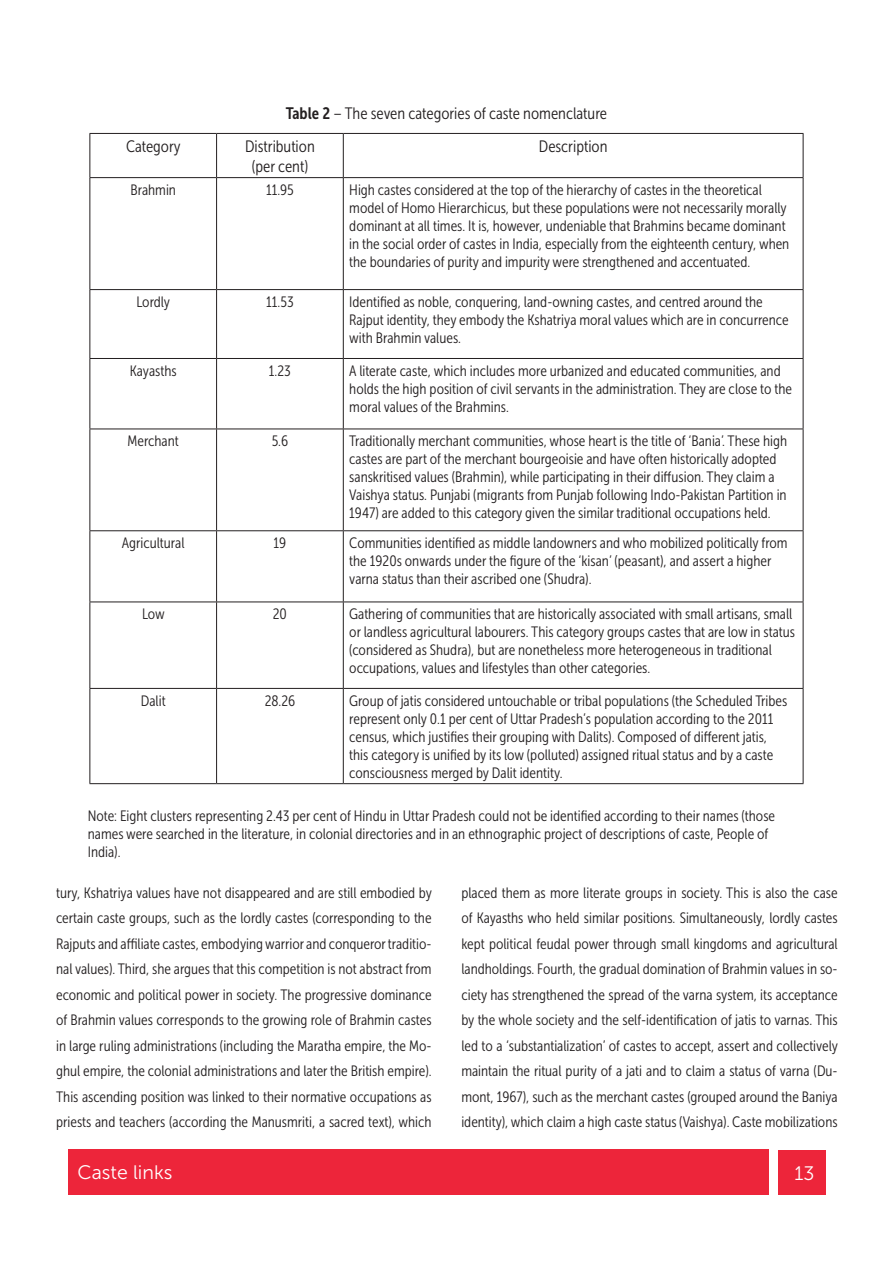
<style>
.page{position:relative;width:893px;height:1263px;background:#fff}
.page>*{position:absolute;margin:0;border:0;box-sizing:border-box;transform-origin:0 0}
.t1{font:19.5px "Museo Sans 300";color:#fff}
.t2{font:16.5px/19.8px "Museo Sans Cond 300";color:#231f20;text-align:center}
.t3{font:15px/18px "Museo Sans Cond 300";color:#231f20}
.s1{font-family:"Museo Sans Cond 700"}
</style>
<div class="page">
<div style="left:68px;top:1149px;width:700px;height:46px;background:#ed253a"></div>
<div style="left:779px;top:1150px;width:47px;height:45px;background:#ed253a"></div>
<hr style="left:89px;top:177px;width:128px;height:1px;background:#231f20">
<hr style="left:217px;top:177px;width:126px;height:1px;background:#231f20">
<hr style="left:343px;top:177px;width:460px;height:1px;background:#231f20">
<hr style="left:89px;top:688px;width:128px;height:1px;background:#231f20">
<hr style="left:217px;top:688px;width:126px;height:1px;background:#231f20">
<hr style="left:343px;top:688px;width:460px;height:1px;background:#231f20">
<hr style="left:89px;top:133px;width:128px;height:1px;background:#231f20">
<hr style="left:89px;top:134px;width:1px;height:43px;background:#231f20">
<hr style="left:89px;top:178px;width:1px;height:111px;background:#231f20">
<hr style="left:89px;top:429px;width:1px;height:101px;background:#231f20">
<hr style="left:89px;top:602px;width:1px;height:86px;background:#231f20">
<hr style="left:89px;top:689px;width:1px;height:94px;background:#231f20">
<hr style="left:89px;top:783px;width:128px;height:1px;background:#231f20">
<hr style="left:217px;top:133px;width:126px;height:1px;background:#231f20">
<hr style="left:216px;top:134px;width:1px;height:43px;background:#231f20">
<hr style="left:216px;top:178px;width:1px;height:111px;background:#231f20">
<hr style="left:216px;top:290px;width:1px;height:68px;background:#231f20">
<hr style="left:216px;top:359px;width:1px;height:70px;background:#231f20">
<hr style="left:216px;top:429px;width:1px;height:101px;background:#231f20">
<hr style="left:216px;top:531px;width:1px;height:70px;background:#231f20">
<hr style="left:216px;top:602px;width:1px;height:86px;background:#231f20">
<hr style="left:216px;top:689px;width:1px;height:94px;background:#231f20">
<hr style="left:217px;top:783px;width:126px;height:1px;background:#231f20">
<hr style="left:343px;top:133px;width:460px;height:1px;background:#231f20">
<hr style="left:343px;top:134px;width:1px;height:43px;background:#231f20">
<hr style="left:803px;top:134px;width:1px;height:43px;background:#231f20">
<hr style="left:343px;top:178px;width:1px;height:111px;background:#231f20">
<hr style="left:803px;top:178px;width:1px;height:111px;background:#231f20">
<hr style="left:343px;top:290px;width:1px;height:68px;background:#231f20">
<hr style="left:343px;top:359px;width:1px;height:70px;background:#231f20">
<hr style="left:343px;top:429px;width:1px;height:101px;background:#231f20">
<hr style="left:803px;top:429px;width:1px;height:101px;background:#231f20">
<hr style="left:343px;top:531px;width:1px;height:70px;background:#231f20">
<hr style="left:343px;top:602px;width:1px;height:86px;background:#231f20">
<hr style="left:803px;top:602px;width:1px;height:86px;background:#231f20">
<hr style="left:343px;top:689px;width:1px;height:94px;background:#231f20">
<hr style="left:803px;top:689px;width:1px;height:94px;background:#231f20">
<hr style="left:343px;top:783px;width:460px;height:1px;background:#231f20">
<hr style="left:89px;top:289px;width:128px;height:1px;background:#231f20">
<hr style="left:89px;top:290px;width:1px;height:68px;background:#231f20">
<hr style="left:217px;top:289px;width:126px;height:1px;background:#231f20">
<hr style="left:343px;top:289px;width:460px;height:1px;background:#231f20">
<hr style="left:803px;top:290px;width:1px;height:68px;background:#231f20">
<hr style="left:89px;top:358px;width:128px;height:1px;background:#231f20">
<hr style="left:89px;top:359px;width:1px;height:70px;background:#231f20">
<hr style="left:217px;top:358px;width:126px;height:1px;background:#231f20">
<hr style="left:343px;top:358px;width:460px;height:1px;background:#231f20">
<hr style="left:803px;top:359px;width:1px;height:70px;background:#231f20">
<hr style="left:89px;top:429px;width:128px;height:1px;background:#231f20">
<hr style="left:217px;top:429px;width:126px;height:1px;background:#231f20">
<hr style="left:343px;top:429px;width:460px;height:1px;background:#231f20">
<hr style="left:89px;top:530px;width:128px;height:1px;background:#231f20">
<hr style="left:89px;top:531px;width:1px;height:70px;background:#231f20">
<hr style="left:217px;top:530px;width:126px;height:1px;background:#231f20">
<hr style="left:343px;top:530px;width:460px;height:1px;background:#231f20">
<hr style="left:803px;top:531px;width:1px;height:70px;background:#231f20">
<hr style="left:89px;top:601px;width:128px;height:1px;background:#231f20">
<hr style="left:217px;top:601px;width:126px;height:1px;background:#231f20">
<hr style="left:343px;top:601px;width:460px;height:1px;background:#231f20">
<p class="t2" style="left:286px;top:103px;width:323px"><span class="s1">Table 2</span> – The seven categories of caste nomenclature</p>
<p class="t2" style="left:126px;top:136px;width:56px">Category</p>
<p class="t2" style="left:245px;top:136px;width:71px">Distribution (per cent)</p>
<p class="t2" style="left:539px;top:136px;width:70px">Description</p>
<p class="t3" style="left:130px;top:181px;width:47px">Brahmin</p>
<p class="t3" style="left:266px;top:181px;width:29px">11.95</p>
<p class="t3" style="left:349px;top:181px;width:442px">High castes considered at the top of the hierarchy of castes in the theoretical model of Homo Hierarchicus, but these populations were not necessarily morally dominant at all times. It is, however, undeniable that Brahmins became dominant in the social order of castes in India, especially from the eighteenth century, when the boundaries of purity and impurity were strengthened and accentuated.</p>
<p class="t3" style="left:137px;top:293px;width:35px">Lordly</p>
<p class="t3" style="left:266px;top:293px;width:29px">11.53</p>
<p class="t3" style="left:349px;top:293px;width:441px">Identified as noble, conquering, land-owning castes, and centred around the<br>Rajput identity, they embody the Kshatriya moral values which are in concurrence with Brahmin values.</p>
<p class="t3" style="left:130px;top:362px;width:48px">Kayasths</p>
<p class="t3" style="left:269px;top:362px;width:23px">1.23</p>
<p class="t3" style="left:349px;top:362px;width:444px">A literate caste, which includes more urbanized and educated communities, and holds the high position of civil servants in the administration. They are close to the moral values of the Brahmins.</p>
<p class="t3" style="left:128px;top:432px;width:53px">Merchant</p>
<p class="t3" style="left:272px;top:432px;width:18px">5.6</p>
<p class="t3" style="left:349px;top:432px;width:439px">Traditionally merchant communities, whose heart is the title of ‘Bania’. These high castes are part of the merchant bourgeoisie and have often historically adopted sanskritised values (Brahmin), while participating in their diffusion. They claim a Vaishya status. Punjabi (migrants from Punjab following Indo-Pakistan Partition in 1947) are added to this category given the similar traditional occupations held.</p>
<p class="t3" style="left:122px;top:534px;width:64px">Agricultural</p>
<p class="t3" style="left:274px;top:534px;width:14px">19</p>
<p class="t3" style="left:349px;top:534px;width:440px">Communities identified as middle landowners and who mobilized politically from the 1920s onwards under the figure of the ‘kisan’ (peasant), and assert a higher varna status than their ascribed one (Shudra).</p>
<p class="t3" style="left:142px;top:605px;width:24px">Low</p>
<p class="t3" style="left:273px;top:605px;width:16px">20</p>
<p class="t3" style="left:349px;top:605px;width:447px">Gathering of communities that are historically associated with small artisans, small or landless agricultural labourers. This category groups castes that are low in status (considered as Shudra), but are nonetheless more heterogeneous in traditional occupations, values and lifestyles than other categories.</p>
<p class="t3" style="left:141px;top:692px;width:26px">Dalit</p>
<p class="t3" style="left:265px;top:692px;width:32px">28.26</p>
<p class="t3" style="left:349px;top:692px;width:439px">Group of jatis considered untouchable or tribal populations (the Scheduled Tribes represent only 0.1 per cent of Uttar Pradesh’s population according to the 2011 census, which justifies their grouping with Dalits). Composed of different jatis, this category is unified by its low (polluted) assigned ritual status and by a caste consciousness merged by Dalit identity.</p>
<p class="t3" style="left:88px;top:807px;width:689px">Note: Eight clusters representing 2.43 per cent of Hindu in Uttar Pradesh could not be identified according to their names (those names were searched in the literature, in colonial directories and in an ethnographic project of descriptions of caste, People of<br>India).</p>
<p class="t3" style="left:56px;top:880px;width:377px;line-height:25.5px;text-align:justify">tury, Kshatriya values have not disappeared and are still embodied by certain caste groups, such as the lordly castes (corresponding to the Rajputs and affiliate castes, embodying warrior and conqueror traditio&shy;nal values). Third, she argues that this competition is not abstract from economic and political power in society. The progressive dominance of Brahmin values corresponds to the growing role of Brahmin castes in large ruling administrations (including the Maratha empire, the Mo&shy;ghul empire, the colonial administrations and later the British empire).<br>This ascending position was linked to their normative occupations as priests and teachers (according the Manusmriti, a sacred text), which</p>
<p class="t3" style="left:461px;top:880px;width:378px;line-height:25.5px;text-align:justify">placed them as more literate groups in society. This is also the case of Kayasths who held similar positions. Simultaneously, lordly castes kept political feudal power through small kingdoms and agricultural landholdings. Fourth, the gradual domination of Brahmin values in so&shy;ciety has strengthened the spread of the varna system, its acceptance by the whole society and the self-identification of jatis to varnas. This led to a ‘substantialization’ of castes to accept, assert and collectively maintain the ritual purity of a jati and to claim a status of varna (Du&shy;mont, 1967), such as the merchant castes (grouped around the Baniya identity), which claim a high caste status (Vaishya). Caste mobilizations</p>
<h1 class="t1" style="left:78px;top:1162px;width:96px">Caste links</h1>
<h1 class="t1" style="left:794px;top:1163px;width:22px">13</h1>
</div>
